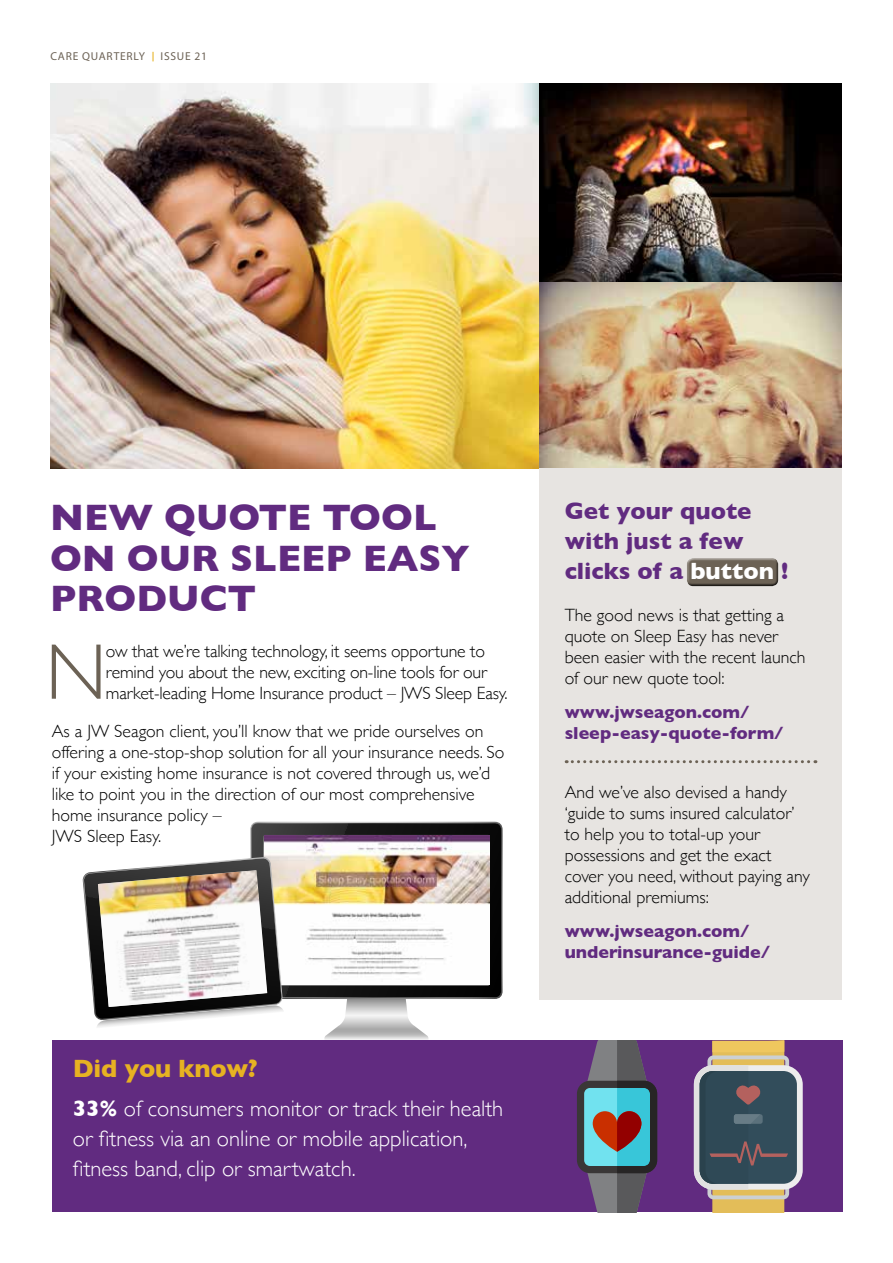
<style>
.page{position:relative;width:893px;height:1263px;background:#fff}
.page>*{position:absolute;margin:0;border:0;box-sizing:border-box;transform-origin:0 0}
.t1{font:300 79.35px "Gill Sans";color:#6c6255}
.t2{font:700 37.5px/40.5px "Gill Sans";color:#612b80}
.t3{font:700 25.5px "Gill Sans";letter-spacing:-.01em;color:#e7b222}
.t4{font:700 24px/30px "Gill Sans";color:#612b80}
.t5{font:300 22.5px/30px "Gill Sans";color:#fff}
.t6{font:300 17.7px/21px "Gill Sans";color:#000}
.t7{font:700 17.7px/21px "Gill Sans";color:#612b80}
.t8{font:11.55px "Myriad Pro";letter-spacing:.07em;color:#6c6255}
.s1{font-weight:700;font-size:9.6px;color:#e7b222}
.s2{font-weight:700}
.s3{color:#fff}
</style>
<div class="page">
<img style="left:50px;top:84px;width:792px;height:384px">
<div style="left:52px;top:1041px;width:791px;height:171px;background:#612b80"></div>
<div style="left:539px;top:468px;width:302px;height:532px;background:#e7e4e1"></div>
<svg style="left:82px;top:822px;width:421px;height:217px"></svg>
<img style="left:98px;top:870px;width:169px;height:137px">
<div style="left:683px;top:554px;width:96px;height:31px;background:#fff;opacity:.75"></div>
<div style="left:685px;top:559px;width:94px;height:28px;background:#000;opacity:.75"></div>
<svg style="left:566px;top:760px;width:250px;height:3px"></svg>
<svg style="left:577px;top:1041px;width:80px;height:171px"></svg>
<div style="left:694px;top:1065px;width:109px;height:124px;background:#ededed;border-radius:19px"></div>
<div style="left:700px;top:1071px;width:97px;height:113px;background:#324d5b;border-radius:14px"></div>
<svg style="left:694px;top:1041px;width:95px;height:171px"></svg>
<p class="t8" style="left:50px;top:49px;width:158px">CARE QUARTERLY <span class="s1">|</span> ISSUE 21</p>
<h2 class="t2" style="left:50px;top:496px;width:421px">NEW QUOTE TOOL<br>ON OUR SLEEP EASY<br>PRODUCT</h2>
<h1 class="t1" style="left:46px;top:610px;width:63px">N</h1>
<p class="t6" style="left:106px;top:640px;width:403px">ow that we’re talking technology, it seems opportune to remind you about the new, exciting on-line tools for our market-leading Home Insurance product – JWS Sleep Easy.</p>
<p class="t6" style="left:52px;top:720px;width:454px">As a JW Seagon client, you’ll know that we pride ourselves on offering a one-stop-shop solution for all your insurance needs. So if your existing home insurance is not covered through us, we’d like to point you in the direction of our most comprehensive home insurance policy –<br>JWS Sleep Easy.</p>
<h3 class="t3" style="left:73px;top:1048px;width:186px">Did you know?</h3>
<p class="t5" style="left:73px;top:1092px;width:432px"><span class="s2">33%</span> of consumers monitor or track their health or fitness via an online or mobile application, fitness band, clip or smartwatch.</p>
<h3 class="t4" style="left:565px;top:495px;width:225px">Get your quote with just a few clicks of a <span class="s3">button</span> !</h3>
<p class="t6" style="left:565px;top:604px;width:242px">The good news is that getting a quote on Sleep Easy has never been easier with the recent launch of our new quote tool:</p>
<p class="t7" style="left:565px;top:701px;width:220px">www.jwseagon.com/ sleep-easy-quote-form/</p>
<p class="t6" style="left:565px;top:781px;width:247px">And we’ve also devised a handy ‘guide to sums insured calculator’ to help you to total-up your possessions and get the exact cover you need, without paying any additional premiums:</p>
<p class="t7" style="left:565px;top:920px;width:207px">www.jwseagon.com/ underinsurance-guide/</p>
</div>
